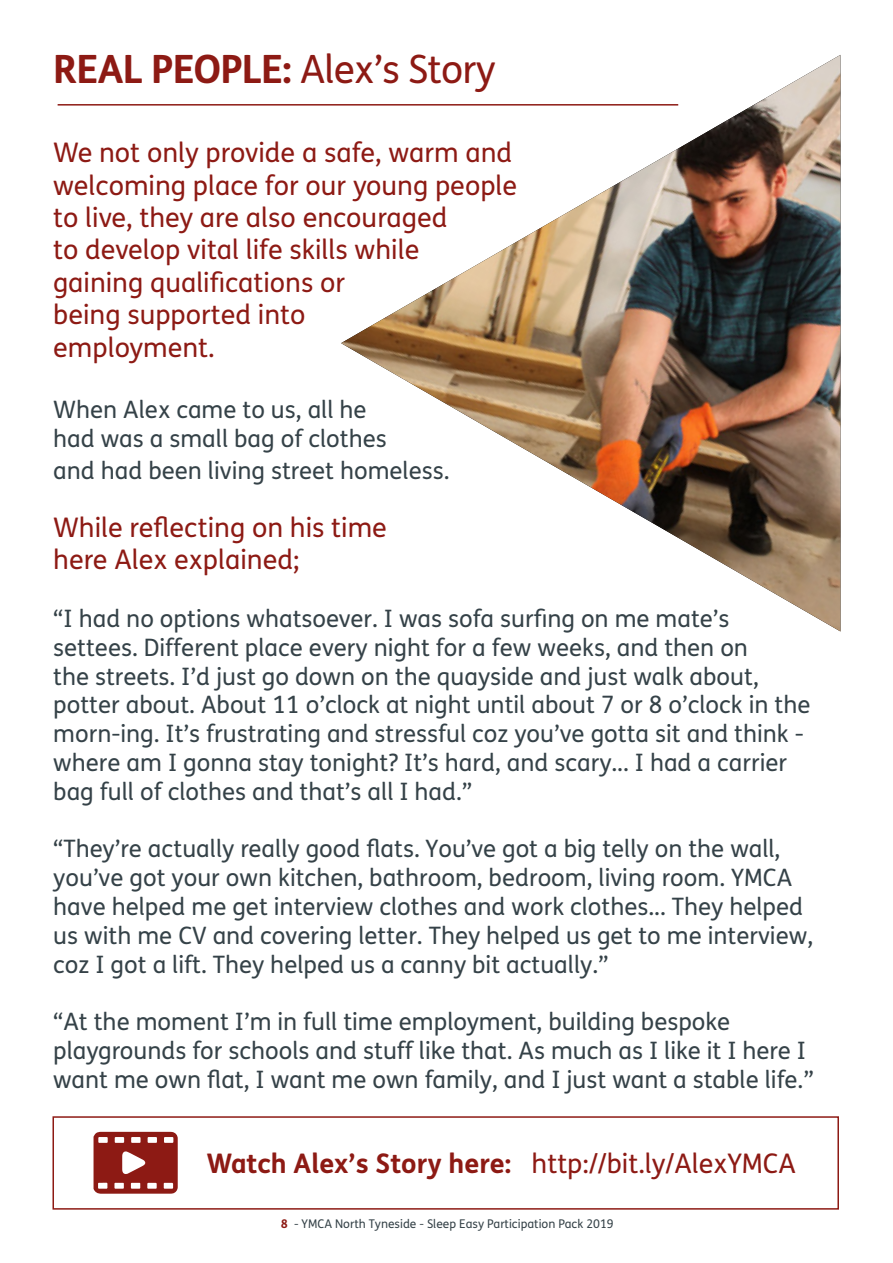
<style>
.page{position:relative;width:893px;height:1263px;background:#fff}
.page>*{position:absolute;margin:0;border:0;box-sizing:border-box;transform-origin:0 0}
.t1{font:700 39px "FS Me";letter-spacing:-.02em;color:#8d1a14}
.t2{font:27px/32.4px "FS Me";color:#8d1a14}
.t3{font:24px/28.8px "FS Me";color:#354248}
.t4{font:12px "FS Me Pro";color:#354248}
.s1{font-weight:400}
.s2{font-weight:700}
.s3{font-weight:700;color:#8d1a14}
</style>
<div class="page">
<hr style="left:58px;top:104px;width:620px;height:2px;background:#8d1a14">
<img style="left:341px;top:55px;width:499px;height:576px">
<svg style="left:94px;top:1132px;width:84px;height:62px;background:#a1433e"></svg>
<div style="left:52px;top:1116px;width:787px;height:93px;border:2px solid #8d1a14"></div>
<h1 class="t1" style="left:53px;top:39px;width:444px">REAL PEOPLE: <span class="s1">Alex’s Story</span></h1>
<p class="t2" style="left:53px;top:136px;width:465px">We not only provide a safe, warm and welcoming place for our young people to live, they are also encouraged<br>to develop vital life skills while<br>gaining qualifications or<br>being supported into<br>employment.</p>
<p class="t3" style="left:53px;top:394px;width:335px">When Alex came to us, all he had was a small bag of clothes</p>
<p class="t3" style="left:53px;top:456px;width:398px">and had been living street homeless.</p>
<p class="t2" style="left:53px;top:511px;width:335px">While reflecting on his time here Alex explained;</p>
<p class="t3" style="left:53px;top:604px;width:759px">“I had no options whatsoever. I was sofa surfing on me mate’s settees. Different place every night for a few weeks, and then on<br>the streets. I’d just go down on the quayside and just walk about, potter about. About 11 o’clock at night until about 7 or 8 o’clock in the morn-ing. It’s frustrating and stressful coz you’ve gotta sit and think - where am I gonna stay tonight? It’s hard, and scary... I had a carrier bag full of clothes and that’s all I had.”</p>
<p class="t3" style="left:53px;top:834px;width:761px">“They’re actually really good flats. You’ve got a big telly on the wall, you’ve got your own kitchen, bathroom, bedroom, living room. YMCA have helped me get interview clothes and work clothes... They helped us with me CV and covering letter. They helped us get to me interview, coz I got a lift. They helped us a canny bit actually.”</p>
<p class="t3" style="left:53px;top:1007px;width:762px">“At the moment I’m in full time employment, building bespoke playgrounds for schools and stuff like that. As much as I like it I here I want me own flat, I want me own family, and I just want a stable life.”</p>
<p class="t2" style="left:206px;top:1146px;width:591px"><span class="s2">Watch Alex’s Story here:</span> http://bit.ly/AlexYMCA</p>
<p class="t4" style="left:281px;top:1215px;width:334px"><span class="s3">8</span> - YMCA North Tyneside - Sleep Easy Participation Pack 2019</p>
</div>
